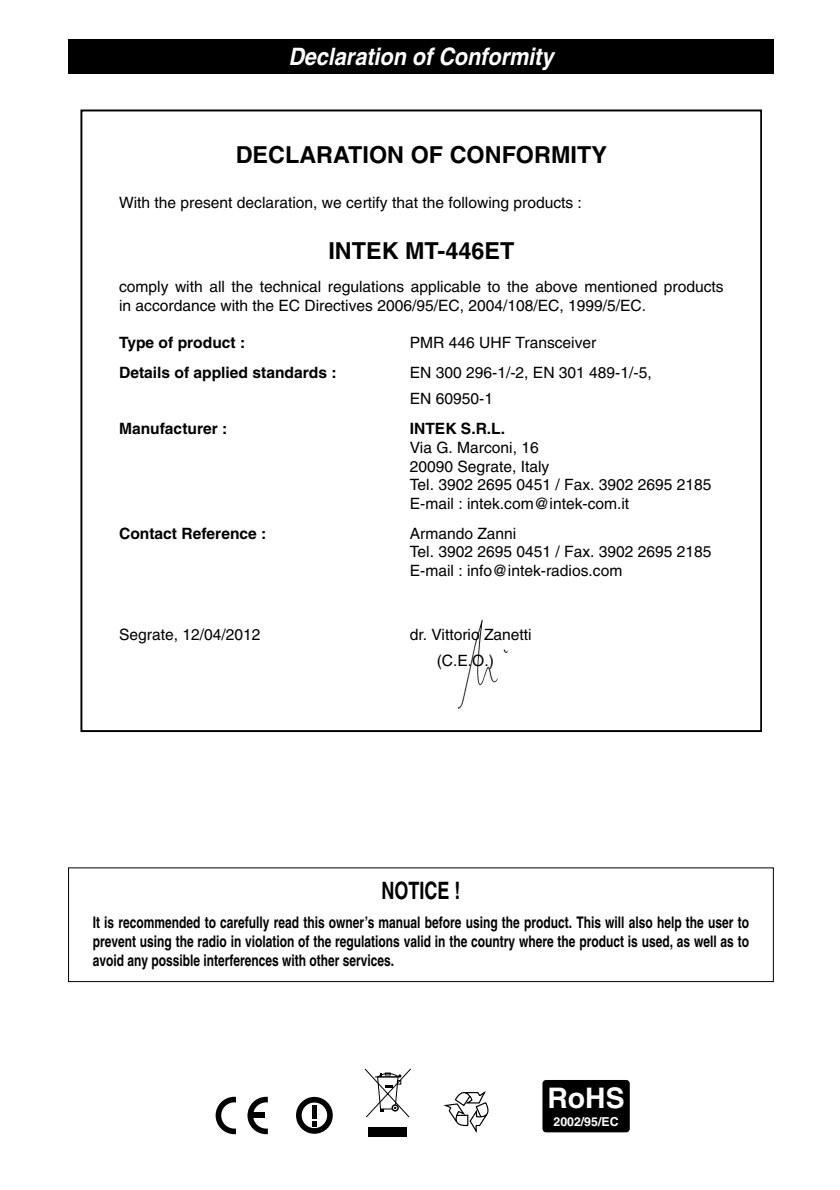
<style>
.page{position:relative;width:840px;height:1190px;background:#fff}
.page>*{position:absolute;margin:0;border:0;box-sizing:border-box;transform-origin:0 0}
.t1{font:700 28.4px "Helvetica";color:#fff}
.t2{font:italic 700 24px "Helvetica";color:#fff;scale:.9 1}
.t3{font:700 24px "Helvetica";color:#000;scale:.75 1}
.t4{font:700 23.4px "Helvetica";color:#000}
.t5{font:700 16px/19.2px "Helvetica";color:#000;text-align:justify;scale:.75 1}
.t6{font:15.6px/18.8px "Helvetica";color:#000}
.t7{font:700 15.6px "Helvetica";color:#000}
.t8{font:700 12.4px "Helvetica";color:#fff}
</style>
<div class="page">
<div style="left:68px;top:40px;width:706px;height:34px;background:#000"></div>
<img style="left:457px;top:619px;width:51px;height:90px">
<div style="left:68px;top:867px;width:706px;height:115px;border:1px solid #000"></div>
<svg style="left:216px;top:1097px;width:20px;height:37px"></svg>
<svg style="left:247px;top:1097px;width:21px;height:37px"></svg>
<div style="left:249px;top:1113px;width:15px;height:5px;background:#000"></div>
<svg style="left:296px;top:1096px;width:37px;height:38px"></svg>
<svg style="left:443px;top:1091px;width:46px;height:42px"></svg>
<div style="left:542px;top:1080px;width:88px;height:52px;background:#000;border-radius:4px"></div>
<div style="left:369px;top:1127px;width:38px;height:10px;background:#000"></div>
<svg style="left:364px;top:1068px;width:47px;height:50px"></svg>
<h2 class="t2" style="left:288px;top:48px;width:296px">Declaration of Conformity</h2>
<h3 class="t4" style="left:236px;top:146px;width:373px">DECLARATION OF CONFORMITY</h3>
<p class="t6" style="left:119px;top:195px;width:464px">With the present declaration, we certify that the following products :</p>
<h3 class="t4" style="left:328px;top:242px;width:187px">INTEK MT-446ET</h3>
<p class="t6" style="left:119px;top:279px;width:606px">comply with all the technical regulations applicable to the above mentioned products in accordance with the EC Directives 2006/95/EC, 2004/108/EC, 1999/5/EC.</p>
<p class="t7" style="left:119px;top:337px;width:128px">Type of product :</p>
<p class="t6" style="left:410px;top:335px;width:188px">PMR 446 UHF Transceiver</p>
<p class="t7" style="left:119px;top:367px;width:219px">Details of applied standards :</p>
<p class="t6" style="left:410px;top:361px;width:243px;line-height:26px">EN 300 296-1/-2, EN 301 489-1/-5,<br>EN 60950-1</p>
<p class="t7" style="left:119px;top:423px;width:110px">Manufacturer :</p>
<p class="t7" style="left:410px;top:423px;width:97px">INTEK S.R.L.</p>
<p class="t6" style="left:410px;top:439px;width:303px">Via G. Marconi, 16<br>20090 Segrate, Italy<br>Tel. 3902 2695 0451 / Fax. 3902 2695 2185<br>E-mail : intek.com@intek-com.it</p>
<p class="t7" style="left:119px;top:528px;width:149px">Contact Reference :</p>
<p class="t6" style="left:410px;top:525px;width:303px">Armando Zanni<br>Tel. 3902 2695 0451 / Fax. 3902 2695 2185<br>E-mail : info@intek-radios.com</p>
<p class="t6" style="left:119px;top:626px;width:143px">Segrate, 12/04/2012</p>
<p class="t6" style="left:437px;top:623px;width:97px;line-height:26px;text-indent:-27px">dr. Vittorio Zanetti (C.E.O.)</p>
<h2 class="t3" style="left:381px;top:882px;width:107px">NOTICE !</h2>
<p class="t5" style="left:93px;top:914px;width:877px">It is recommended to carefully read this owner’s manual before using the product. This will also help the user to prevent using the radio in violation of the regulations valid in the country where the product is used, as well as to avoid any possible interferences with other services.</p>
<h1 class="t1" style="left:547px;top:1088px;width:79px">RoHS</h1>
<p class="t8" style="left:554px;top:1117px;width:67px">2002/95/EC</p>
</div>
